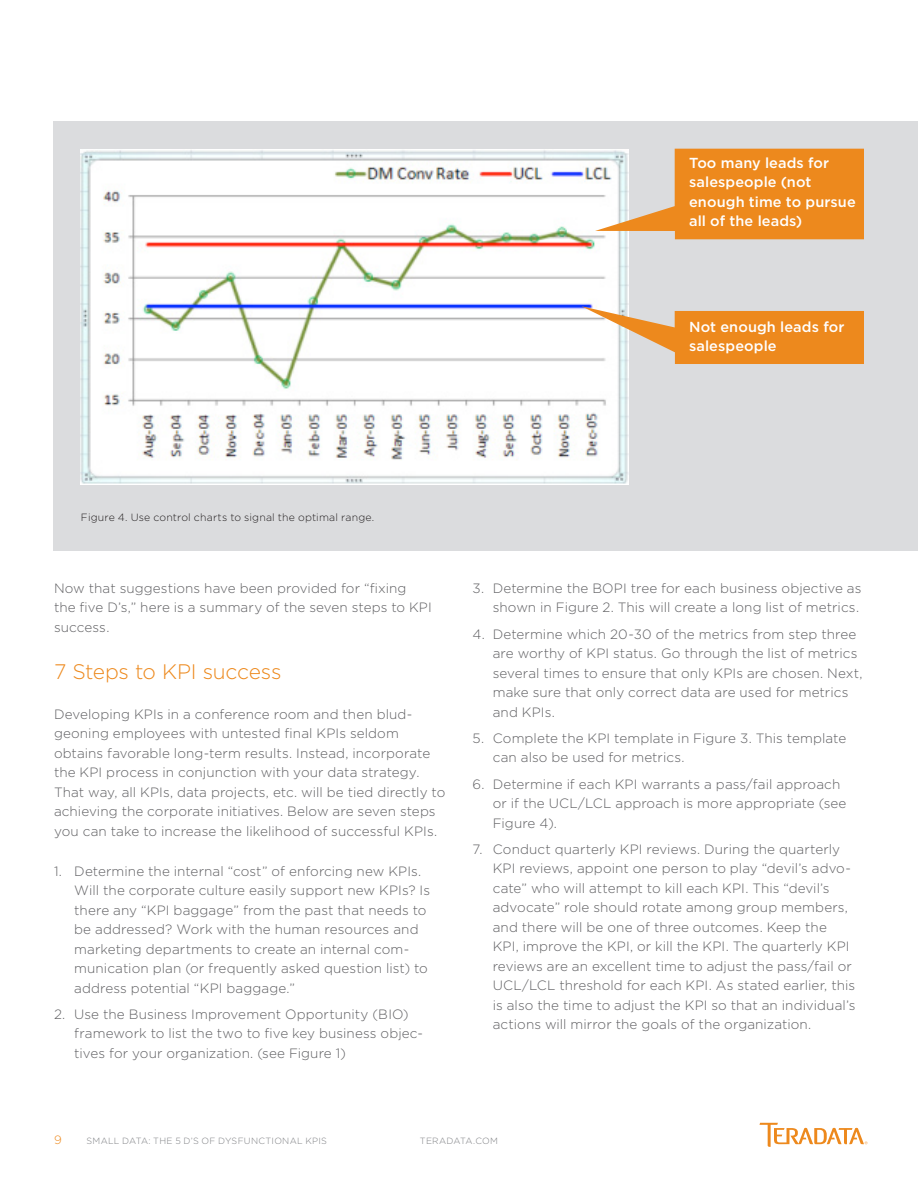
<style>
.page{position:relative;width:918px;height:1188px;background:#fff}
.page>*{position:absolute;margin:0;border:0;box-sizing:border-box;transform-origin:0 0}
.t1{font:300 21px "Gotham";letter-spacing:-.015em;color:#ed891d}
.t2{font:500 14.55px/19.4px "Gotham";letter-spacing:.01em;color:#fff}
.t3{font:300 13.5px/19.5px "Gotham";letter-spacing:.005em;color:#5f5f62}
.t4{font:300 12px "Gotham";color:#ed891d}
.t5{font:300 10.5px "Gotham";letter-spacing:.015em;color:#231f20}
.t6{font:300 9px "Gotham";letter-spacing:.03em;color:#7d7f82}
</style>
<div class="page">
<svg style="left:759px;top:1123px;width:108px;height:24px"></svg>
<div style="left:54px;top:122px;width:864px;height:429px;background:#dbdcde"></div>
<img style="left:81px;top:150px;width:547px;height:335px">
<svg style="left:595px;top:149px;width:269px;height:90px"></svg>
<svg style="left:582px;top:306px;width:282px;height:58px"></svg>
<p class="t2" style="left:689px;top:153px;width:168px">Too many leads for salespeople (not enough time to pursue all of the leads)</p>
<p class="t2" style="left:689px;top:317px;width:157px">Not enough leads for salespeople</p>
<p class="t5" style="left:81px;top:512px;width:295px">Figure 4. Use control charts to signal the optimal range.</p>
<p class="t3" style="left:54px;top:578px;width:379px">Now that suggestions have been provided for “fixing<br>the five D’s,” here is a summary of the seven steps to KPI success.</p>
<h1 class="t1" style="left:54px;top:660px;width:229px">7 Steps to KPI success</h1>
<p class="t3" style="left:54px;top:704px;width:393px">Developing KPIs in a conference room and then blud&shy;geoning employees with untested final KPIs seldom obtains favorable long-term results. Instead, incorporate the KPI process in conjunction with your data strategy.<br>That way, all KPIs, data projects, etc. will be tied directly to achieving the corporate initiatives. Below are seven steps you can take to increase the likelihood of successful KPIs.</p>
<p class="t3" style="left:74px;top:861px;width:357px;text-indent:-20px">1. Determine the internal “cost” of enforcing new KPIs.<br>Will the corporate culture easily support new KPIs? Is there any “KPI baggage” from the past that needs to be addressed? Work with the human resources and marketing departments to create an internal com&shy;munication plan (or frequently asked question list) to address potential “KPI baggage.”</p>
<p class="t3" style="left:74px;top:1004px;width:350px;text-indent:-20px">2. Use the Business Improvement Opportunity (BIO) framework to list the two to five key business objec&shy;tives for your organization. (see Figure 1)</p>
<p class="t3" style="left:472px;top:578px;width:390px;text-align:right">3. Determine the BOPI tree for each business objective as shown in Figure 2. This will create a long list of metrics.</p>
<p class="t3" style="left:493px;top:624px;width:371px;text-indent:-20px">4. Determine which 20-30 of the metrics from step three are worthy of KPI status. Go through the list of metrics several times to ensure that only KPIs are chosen. Next, make sure that only correct data are used for metrics and KPIs.</p>
<p class="t3" style="left:493px;top:728px;width:355px;text-indent:-20px">5. Complete the KPI template in Figure 3. This template can also be used for metrics.</p>
<p class="t3" style="left:493px;top:774px;width:355px;text-indent:-20px">6. Determine if each KPI warrants a pass/fail approach or if the UCL/LCL approach is more appropriate (see<br>Figure 4).</p>
<p class="t3" style="left:493px;top:839px;width:364px;text-indent:-20px">7. Conduct quarterly KPI reviews. During the quarterly KPI reviews, appoint one person to play “devil’s advo&shy;cate” who will attempt to kill each KPI. This “devil’s advocate” role should rotate among group members, and there will be one of three outcomes. Keep the KPI, improve the KPI, or kill the KPI. The quarterly KPI reviews are an excellent time to adjust the pass/fail or UCL/LCL threshold for each KPI. As stated earlier, this is also the time to adjust the KPI so that an individual’s actions will mirror the goals of the organization.</p>
<p class="t4" style="left:54px;top:1134px;width:9px">9</p>
<p class="t6" style="left:87px;top:1136px;width:242px">SMALL DATA: THE 5 D’S OF DYSFUNCTIONAL KPIS</p>
<p class="t6" style="left:420px;top:1136px;width:80px">TERADATA.COM</p>
</div>
